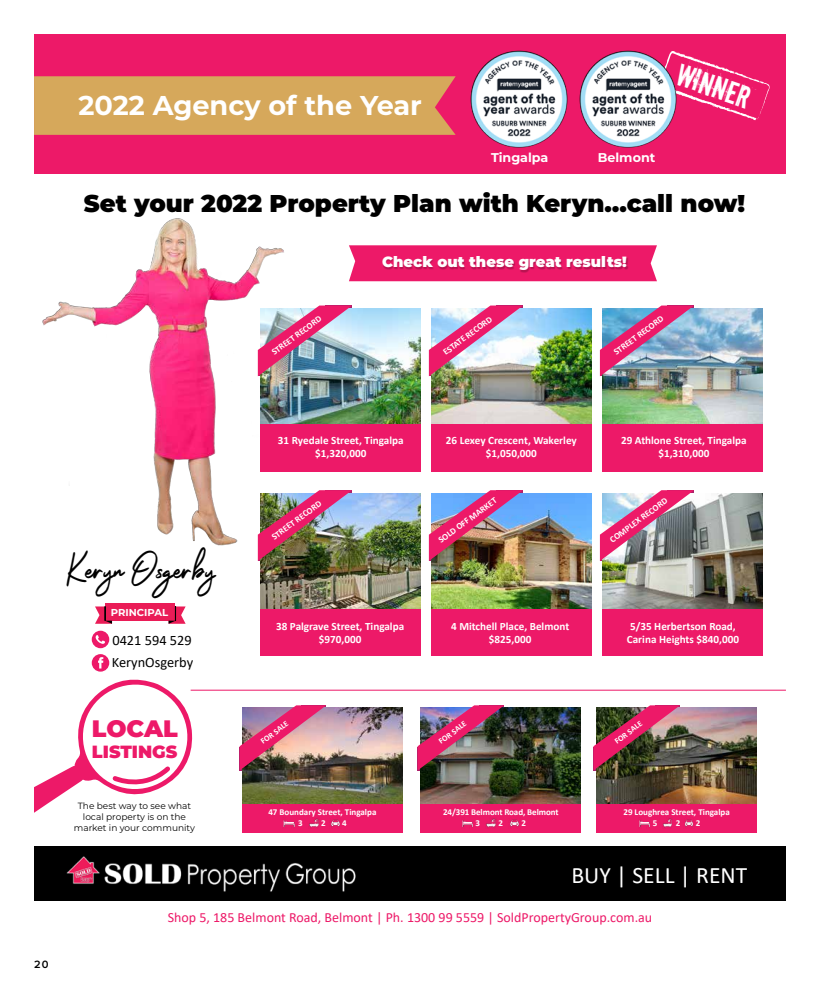
<style>
.page{position:relative;width:820px;height:993px;background:#fff}
.page>*{position:absolute;margin:0;border:0;box-sizing:border-box;transform-origin:0 0}
.t1{font:29.7px "Downcome";color:#fff}
.t2{font:28px "Hello Santtiny";color:#000}
.t3{font:700 27.2px "Montserrat";color:#fff}
.t4{font:900 24.3px "Montserrat";color:#000}
.t5{font:900 23.8px "Montserrat";letter-spacing:-.005em;color:#ed1968}
.t6{font:23.6px "Calibri";color:#fff}
.t7{font:900 17.6px "Montserrat";color:#ed1968}
.t8{font:900 14.8px "Montserrat";color:#fff}
.t9{font:14.4px/22.1px "Calibri";color:#000}
.t10{font:14px "Calibri";color:#ed1968}
.t11{font:700 12.7px "Montserrat";color:#fff}
.t12{font:700 11.2px/13.4px "Calibri";color:#fff;text-align:center}
.t13{font:600 11px "Proxima Nova";color:#000}
.t14{font:700 10px "Montserrat";color:#fff}
.t15{font:700 9px/10.8px "Calibri";color:#fff}
.t16{font:9px/10.8px "Montserrat";color:#000;text-align:center}
.t17{font:700 8.2px "Calibri";color:#fff}
</style>
<div class="page">
<img style="left:42px;top:218px;width:249px;height:344px">
<div style="left:34px;top:34px;width:751px;height:139px;background:#ed1968"></div>
<svg style="left:676px;top:52px;width:94px;height:68px"></svg>
<div style="left:34px;top:76px;width:421px;height:59px;background:#d6a85b"></div>
<div style="left:602px;top:423px;width:160px;height:48px;background:#ed1968"></div>
<img style="left:602px;top:308px;width:160px;height:115px">
<img style="left:599px;top:305px;width:94px;height:71px">
<div style="left:431px;top:608px;width:160px;height:47px;background:#ed1968"></div>
<img style="left:431px;top:493px;width:160px;height:115px">
<img style="left:428px;top:490px;width:95px;height:71px">
<div style="left:261px;top:608px;width:159px;height:47px;background:#ed1968"></div>
<img style="left:261px;top:493px;width:159px;height:115px">
<img style="left:258px;top:490px;width:94px;height:71px">
<div style="left:261px;top:423px;width:159px;height:48px;background:#ed1968"></div>
<img style="left:261px;top:308px;width:159px;height:115px">
<img style="left:258px;top:305px;width:94px;height:71px">
<svg style="left:349px;top:245px;width:307px;height:36px;background:#ed226e"></svg>
<div style="left:92px;top:630px;width:17px;height:18px;background:#ed1968;border-radius:50%"></div>
<div style="left:92px;top:654px;width:17px;height:17px;background:#ed1968;border-radius:50%"></div>
<div style="left:242px;top:803px;width:160px;height:29px;background:#ed1968"></div>
<div style="left:420px;top:803px;width:160px;height:29px;background:#ed1968"></div>
<div style="left:596px;top:803px;width:160px;height:29px;background:#ed1968"></div>
<div style="left:34px;top:846px;width:751px;height:54px;background:#000"></div>
<img style="left:66px;top:856px;width:290px;height:36px">
<svg style="left:98px;top:657px;width:5px;height:11px"></svg>
<svg style="left:96px;top:635px;width:9px;height:8px"></svg>
<img style="left:242px;top:707px;width:160px;height:96px">
<img style="left:420px;top:707px;width:160px;height:96px">
<img style="left:596px;top:707px;width:160px;height:96px">
<img style="left:239px;top:705px;width:87px;height:65px">
<img style="left:417px;top:705px;width:87px;height:65px">
<img style="left:593px;top:705px;width:86px;height:65px">
<div style="left:602px;top:608px;width:160px;height:47px;background:#ed1968"></div>
<img style="left:602px;top:493px;width:160px;height:115px">
<svg style="left:599px;top:490px;width:94px;height:71px;background:#b27c98"></svg>
<div style="left:431px;top:423px;width:160px;height:48px;background:#ed1968"></div>
<img style="left:431px;top:308px;width:160px;height:115px">
<img style="left:428px;top:305px;width:95px;height:71px">
<div style="left:382px;top:256px;width:246px;height:17px;background:#000;opacity:.23"></div>
<svg style="left:34px;top:679px;width:160px;height:134px"></svg>
<hr style="left:190px;top:689px;width:595px;height:1px;background:#ed1968">
<svg style="left:309px;top:818px;width:10px;height:9px"></svg>
<svg style="left:486px;top:818px;width:10px;height:9px"></svg>
<svg style="left:663px;top:818px;width:9px;height:9px"></svg>
<svg style="left:283px;top:820px;width:12px;height:7px"></svg>
<svg style="left:462px;top:820px;width:11px;height:7px"></svg>
<svg style="left:639px;top:820px;width:11px;height:7px"></svg>
<svg style="left:331px;top:819px;width:10px;height:8px"></svg>
<svg style="left:510px;top:819px;width:10px;height:8px"></svg>
<svg style="left:685px;top:819px;width:9px;height:8px"></svg>
<img style="left:470px;top:51px;width:97px;height:97px">
<img style="left:579px;top:51px;width:97px;height:97px">
<div style="left:105px;top:603px;width:70px;height:17px;background:#ea1c57"></div>
<svg style="left:95px;top:606px;width:17px;height:17px"></svg>
<svg style="left:168px;top:606px;width:17px;height:17px"></svg>
<h3 class="t3" style="left:79px;top:85px;width:345px">2022 Agency of the Year</h3>
<p class="t11" style="left:491px;top:148px;width:59px">Tingalpa</p>
<p class="t11" style="left:597px;top:148px;width:59px">Belmont</p>
<h1 class="t1" style="left:684px;top:54px;width:78px;rotate:19deg">WINNER</h1>
<h3 class="t4" style="left:84px;top:185px;width:662px">Set your 2022 Property Plan with Keryn…call now!</h3>
<h3 class="t8" style="left:382px;top:251px;width:246px">Check out these great results!</h3>
<p class="t15" style="left:269px;top:349px;width:61px;rotate:-37deg">STREET RECORD</p>
<p class="t15" style="left:440px;top:348px;width:60px;rotate:-37deg">ESTATE RECORD</p>
<p class="t15" style="left:611px;top:349px;width:61px;rotate:-37deg">STREET RECORD</p>
<h2 class="t2" style="left:67px;top:551px;width:150px">Keryn Osgerby</h2>
<p class="t14" style="left:111px;top:605px;width:59px">PRINCIPAL</p>
<p class="t9" style="left:112px;top:628px;width:83px">0421 594 529<br>KerynOsgerby</p>
<p class="t12" style="left:278px;top:433px;width:127px">31 Ryedale Street, Tingalpa $1,320,000</p>
<p class="t12" style="left:446px;top:433px;width:132px">26 Lexey Crescent, Wakerley $1,050,000</p>
<p class="t12" style="left:620px;top:433px;width:127px">29 Athlone Street, Tingalpa $1,310,000</p>
<p class="t15" style="left:269px;top:533px;width:61px;rotate:-37deg">STREET RECORD</p>
<p class="t15" style="left:436px;top:536px;width:72px;rotate:-37deg">SOLD OFF MARKET</p>
<p class="t15" style="left:607px;top:536px;width:71px;rotate:-37deg">COMPLEX RECORD</p>
<p class="t12" style="left:276px;top:619px;width:129px">38 Palgrave Street, Tingalpa $970,000</p>
<p class="t12" style="left:451px;top:619px;width:119px">4 Mitchell Place, Belmont $825,000</p>
<p class="t12" style="left:626px;top:619px;width:114px;text-align:left">5/35 Herbertson Road,<br>Carina Heights $840,000</p>
<p class="t13" style="left:34px;top:955px;width:16px">20</p>
<h3 class="t5" style="left:92px;top:710px;width:87px">LOCAL</h3>
<h3 class="t7" style="left:92px;top:738px;width:87px">LISTINGS</h3>
<p class="t16" style="left:74px;top:800px;width:123px">The best way to see what local property is on the market in your community</p>
<p class="t17" style="left:258px;top:737px;width:34px;rotate:-37deg">FOR SALE</p>
<p class="t17" style="left:436px;top:737px;width:34px;rotate:-37deg">FOR SALE</p>
<p class="t17" style="left:612px;top:737px;width:34px;rotate:-37deg">FOR SALE</p>
<p class="t15" style="left:321px;top:817px;width:6px">2</p>
<p class="t15" style="left:342px;top:817px;width:6px">4</p>
<p class="t15" style="left:475px;top:806px;width:84px;text-indent:-32px">24/391 Belmont Road, Belmont<br>3</p>
<p class="t15" style="left:298px;top:806px;width:80px;text-indent:-30px">47 Boundary Street, Tingalpa<br>3</p>
<p class="t15" style="left:498px;top:817px;width:6px">2</p>
<p class="t15" style="left:521px;top:817px;width:6px">2</p>
<p class="t15" style="left:652px;top:806px;width:78px;text-indent:-29px">29 Loughrea Street, Tingalpa<br>5</p>
<p class="t15" style="left:675px;top:817px;width:6px">2</p>
<p class="t15" style="left:695px;top:817px;width:6px">2</p>
<h3 class="t6" style="left:571px;top:858px;width:177px">BUY | SELL | RENT</h3>
<p class="t10" style="left:168px;top:906px;width:486px">Shop 5, 185 Belmont Road, Belmont | Ph. 1300 99 5559 | SoldPropertyGroup.com.au</p>
</div>
